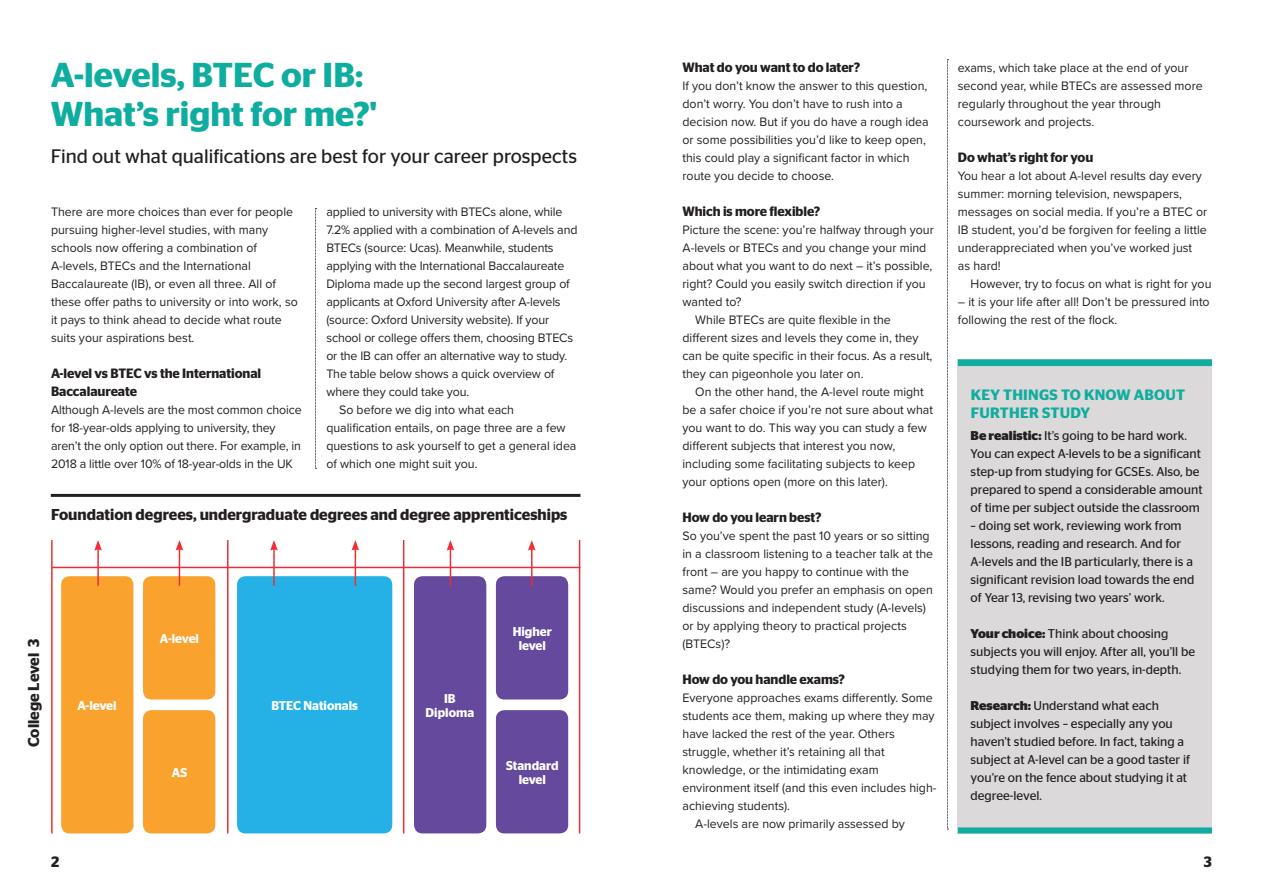
<style>
.page{position:relative;width:1263px;height:893px;background:#fff}
.page>*{position:absolute;margin:0;border:0;box-sizing:border-box;transform-origin:0 0}
.t1{font:600 34.5px/39px "Stag Sans";color:#0fad9f}
.t2{font:19.5px "Stag Sans";color:#231f20}
.Guide_body_copy_no_i{font:600 15.75px "Stag Sans";color:#231f20}
.t3{font:600 15px/18px "Stag Sans";letter-spacing:.02em;color:#0fad9f}
.t4{font:600 15px "Stag Sans";color:#231f20}
.Guide_body_copy_no_i-2{font:600 13.5px/18px "Stag Sans";letter-spacing:-.005em;color:#231f20}
.Guide_body_copy_no_i-3{font:12.75px/18px "Proxima Nova";color:#231f20}
.t5{font:12.75px/18px "Stag Sans";color:#231f20}
.Guide_body_copy_no_i-4{font:600 12.75px/13.5px "Stag Sans";color:#fff;text-align:center}
.s1{font-weight:700}
</style>
<div class="page">
<svg style="left:315px;top:208px;width:1px;height:261px"></svg>
<svg style="left:947px;top:59px;width:1px;height:771px"></svg>
<div style="left:958px;top:359px;width:254px;height:474px;background:#dbd9d9"></div>
<div style="left:958px;top:359px;width:254px;height:7px;background:#0fad9f"></div>
<hr style="left:51px;top:494px;width:529px;height:3px;background:#231f20">
<hr style="left:51px;top:540px;width:2px;height:293px;background:#ee2e34">
<hr style="left:579px;top:540px;width:1px;height:293px;background:#ee2e34">
<hr style="left:227px;top:540px;width:2px;height:293px;background:#ee2e34">
<hr style="left:403px;top:540px;width:1px;height:293px;background:#ee2e34">
<hr style="left:52px;top:567px;width:528px;height:1px;background:#ee2e34">
<div style="left:237px;top:576px;width:155px;height:257px;background:#26b1e6;border-radius:9px"></div>
<div style="left:414px;top:576px;width:72px;height:257px;background:#64499d;border-radius:9px"></div>
<div style="left:496px;top:576px;width:72px;height:123px;background:#64499d;border-radius:9px"></div>
<div style="left:496px;top:710px;width:72px;height:123px;background:#64499d;border-radius:9px"></div>
<div style="left:61px;top:576px;width:72px;height:257px;background:#f9a22d;border-radius:9px"></div>
<div style="left:143px;top:576px;width:72px;height:123px;background:#f9a22d;border-radius:9px"></div>
<div style="left:143px;top:710px;width:72px;height:123px;background:#f9a22d;border-radius:9px"></div>
<hr style="left:97px;top:548px;width:2px;height:38px;background:#ee2e34">
<svg style="left:94px;top:540px;width:8px;height:11px"></svg>
<hr style="left:179px;top:548px;width:1px;height:38px;background:#ee2e34">
<svg style="left:176px;top:540px;width:7px;height:11px"></svg>
<hr style="left:273px;top:548px;width:2px;height:38px;background:#ee2e34">
<svg style="left:270px;top:540px;width:8px;height:11px"></svg>
<hr style="left:355px;top:548px;width:1px;height:38px;background:#ee2e34">
<svg style="left:351px;top:540px;width:8px;height:11px"></svg>
<hr style="left:450px;top:548px;width:1px;height:38px;background:#ee2e34">
<svg style="left:447px;top:540px;width:7px;height:11px"></svg>
<hr style="left:531px;top:548px;width:1px;height:38px;background:#ee2e34">
<svg style="left:528px;top:540px;width:8px;height:11px"></svg>
<div style="left:958px;top:827px;width:254px;height:6px;background:#0fad9f"></div>
<p class="t1" style="left:51px;top:55px;width:328px">A-levels, BTEC or IB:<br>What’s right for me?'</p>
<p class="t2" style="left:51px;top:145px;width:528px">Find out what qualifications are best for your career prospects</p>
<p class="Guide_body_copy_no_i-3" style="left:51px;top:202px;width:248px">There are more choices than ever for people pursuing higher-level studies, with many schools now offering a combination of A-levels, BTECs and the International Baccalaureate (IB), or even all three. All of these offer paths to university or into work, so it pays to think ahead to decide what route suits your aspirations best.</p>
<p class="Guide_body_copy_no_i-2" style="left:51px;top:364px;width:212px">A-level vs BTEC vs the International<br>Baccalaureate</p>
<p class="Guide_body_copy_no_i-3" style="left:51px;top:400px;width:252px">Although A-levels are the most common choice for 18-year-olds applying to university, they aren’t the only option out there. For example, in 2018 a little over 10% of 18-year-olds in the UK</p>
<p class="Guide_body_copy_no_i-3" style="left:326px;top:202px;width:253px">applied to university with BTECs alone, while 7.2% applied with a combination of A-levels and BTECs (source: Ucas). Meanwhile, students applying with the International Baccalaureate Diploma made up the second largest group of applicants at Oxford University after A-levels (source: Oxford University website). If your school or college offers them, choosing BTECs or the IB can offer an alternative way to study.<br>The table below shows a quick overview of where they could take you.</p>
<p class="Guide_body_copy_no_i-3" style="left:326px;top:400px;width:252px;text-indent:13px">So before we dig into what each qualification entails, on page three are a few questions to ask yourself to get a general idea of which one might suit you.</p>
<p class="Guide_body_copy_no_i" style="left:51px;top:506px;width:518px">Foundation degrees, undergraduate degrees and degree apprenticeships</p>
<p class="Guide_body_copy_no_i" style="left:25px;top:747px;width:110px;rotate:-90deg">College Level 3</p>
<p class="Guide_body_copy_no_i-4" style="left:160px;top:632px;width:41px">A-level</p>
<p class="Guide_body_copy_no_i-4" style="left:77px;top:699px;width:41px">A-level</p>
<p class="Guide_body_copy_no_i-4" style="left:271px;top:699px;width:88px">BTEC Nationals</p>
<p class="Guide_body_copy_no_i-4" style="left:172px;top:766px;width:17px">AS</p>
<p class="Guide_body_copy_no_i-4" style="left:444px;top:692px;width:13px">IB</p>
<p class="Guide_body_copy_no_i-4" style="left:426px;top:705px;width:50px">Diploma</p>
<p class="Guide_body_copy_no_i-4" style="left:513px;top:625px;width:41px">Higher level</p>
<p class="Guide_body_copy_no_i-4" style="left:506px;top:759px;width:54px">Standard level</p>
<p class="Guide_body_copy_no_i-2" style="left:682px;top:58px;width:179px">What do you want to do later?</p>
<p class="Guide_body_copy_no_i-3" style="left:682px;top:76px;width:248px">If you don’t know the answer to this question, don’t worry. You don’t have to rush into a decision now. But if you do have a rough idea or some possibilities you’d like to keep open, this could play a significant factor in which route you decide to choose.</p>
<p class="Guide_body_copy_no_i-2" style="left:682px;top:202px;width:139px">Which is more flexible?</p>
<p class="Guide_body_copy_no_i-3" style="left:682px;top:220px;width:253px">Picture the scene: you’re halfway through your A-levels or BTECs and you change your mind about what you want to do next – it’s possible, right? Could you easily switch direction if you wanted to?</p>
<p class="Guide_body_copy_no_i-3" style="left:682px;top:310px;width:251px;text-indent:13px">While BTECs are quite flexible in the different sizes and levels they come in, they can be quite specific in their focus. As a result, they can pigeonhole you later on.</p>
<p class="Guide_body_copy_no_i-3" style="left:682px;top:382px;width:252px;text-indent:13px">On the other hand, the A-level route might be a safer choice if you’re not sure about what you want to do. This way you can study a few different subjects that interest you now, including some facilitating subjects to keep your options open (more on this later).</p>
<p class="Guide_body_copy_no_i-2" style="left:682px;top:508px;width:140px">How do you learn best?</p>
<p class="Guide_body_copy_no_i-3" style="left:682px;top:526px;width:252px">So you’ve spent the past 10 years or so sitting in a classroom listening to a teacher talk at the front – are you happy to continue with the same? Would you prefer an emphasis on open discussions and independent study (A-levels) or by applying theory to practical projects (BTECs)?</p>
<p class="Guide_body_copy_no_i-2" style="left:682px;top:670px;width:164px">How do you handle exams?</p>
<p class="Guide_body_copy_no_i-3" style="left:682px;top:688px;width:256px">Everyone approaches exams differently. Some students ace them, making up where they may have lacked the rest of the year. Others struggle, whether it’s retaining all that knowledge, or the intimidating exam environment itself (and this even includes high&shy;achieving students).</p>
<p class="Guide_body_copy_no_i-3" style="left:695px;top:814px;width:211px">A-levels are now primarily assessed by</p>
<p class="Guide_body_copy_no_i-3" style="left:958px;top:58px;width:246px">exams, which take place at the end of your second year, while BTECs are assessed more regularly throughout the year through coursework and projects.</p>
<p class="Guide_body_copy_no_i-2" style="left:958px;top:148px;width:137px">Do what’s right for you</p>
<p class="Guide_body_copy_no_i-3" style="left:958px;top:166px;width:251px">You hear a lot about A-level results day every summer: morning television, newspapers, messages on social media. If you’re a BTEC or IB student, you’d be forgiven for feeling a little underappreciated when you’ve worked just as hard!</p>
<p class="Guide_body_copy_no_i-3" style="left:971px;top:274px;width:242px">However, try to focus on what is right for you</p>
<p class="Guide_body_copy_no_i-3" style="left:958px;top:292px;width:253px">– it is your life after all! Don’t be pressured into following the rest of the flock.</p>
<p class="t3" style="left:971px;top:386px;width:216px">KEY THINGS TO KNOW ABOUT<br>FURTHER STUDY</p>
<p class="t5" style="left:971px;top:427px;width:233px"><span class="s1">Be realistic:</span> It’s going to be hard work.<br>You can expect A-levels to be a significant step-up from studying for GCSEs. Also, be prepared to spend a considerable amount of time per subject outside the classroom</p>
<p class="t5" style="left:971px;top:517px;width:225px">– doing set work, reviewing work from lessons, reading and research. And for A-levels and the IB particularly, there is a significant revision load towards the end of Year 13, revising two years’ work.</p>
<p class="t5" style="left:971px;top:625px;width:226px"><span class="s1">Your choice:</span> Think about choosing subjects you will enjoy. After all, you’ll be studying them for two years, in-depth.</p>
<p class="t5" style="left:971px;top:697px;width:221px"><span class="s1">Research:</span> Understand what each subject involves – especially any you haven’t studied before. In fact, taking a subject at A-level can be a good taster if you’re on the fence about studying it at degree-level.</p>
<p class="t4" style="left:51px;top:853px;width:10px">2</p>
<p class="t4" style="left:1204px;top:853px;width:10px">3</p>
</div>
